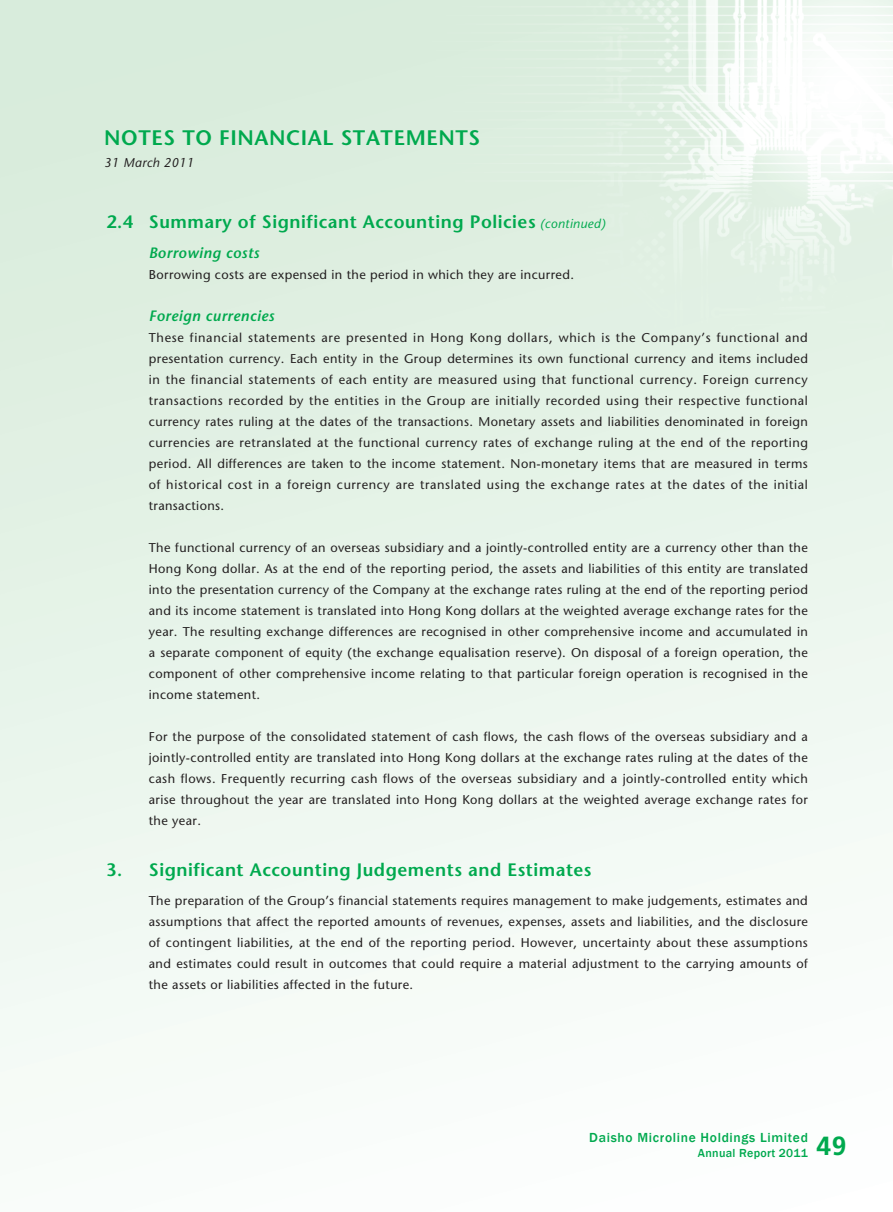
<style>
.page{position:relative;width:893px;height:1212px;background:#fff}
.page>*{position:absolute;margin:0;border:0;box-sizing:border-box;transform-origin:0 0}
.t1{font:600 21px "Stone Sans Std";letter-spacing:.03em;color:#00a94e}
.t2{font:600 18px "Stone Sans Std";letter-spacing:.03em;color:#00a94e}
.t3{font:italic 600 15px "Stone Sans Std";letter-spacing:.03em;color:#00a94e}
.t4{font:500 13.5px "Franklin Gothic";letter-spacing:.05em;color:#00a94e}
.t5{font:500 12.75px/21px "Stone Sans Std";letter-spacing:.03em;color:#231f20;text-align:justify}
.t6{font:italic 500 12.75px "Stone Sans Std";letter-spacing:.03em;color:#231f20}
.t7{font:500 12px "Franklin Gothic";letter-spacing:.025em;color:#00a94e}
.s1{font-weight:500;font-style:italic;font-size:12.75px}
</style>
<div class="page">
<h1 class="t1" style="left:104px;top:129px;width:377px">NOTES TO FINANCIAL STATEMENTS</h1>
<p class="t6" style="left:104px;top:158px;width:92px">31 March 2011</p>
<h2 class="t2" style="left:106px;top:214px;width:501px">2.4 Summary of Significant Accounting Policies <span class="s1">(continued)</span></h2>
<p class="t3" style="left:149px;top:247px;width:112px">Borrowing costs</p>
<p class="t5" style="left:149px;top:265px;width:427px">Borrowing costs are expensed in the period in which they are incurred.</p>
<p class="t3" style="left:149px;top:310px;width:127px">Foreign currencies</p>
<p class="t5" style="left:149px;top:328px;width:661px">These financial statements are presented in Hong Kong dollars, which is the Company’s functional and presentation currency. Each entity in the Group determines its own functional currency and items included in the financial statements of each entity are measured using that functional currency. Foreign currency transactions recorded by the entities in the Group are initially recorded using their respective functional currency rates ruling at the dates of the transactions. Monetary assets and liabilities denominated in foreign currencies are retranslated at the functional currency rates of exchange ruling at the end of the reporting period. All differences are taken to the income statement. Non-monetary items that are measured in terms of historical cost in a foreign currency are translated using the exchange rates at the dates of the initial transactions.</p>
<p class="t5" style="left:149px;top:538px;width:661px">The functional currency of an overseas subsidiary and a jointly-controlled entity are a currency other than the Hong Kong dollar. As at the end of the reporting period, the assets and liabilities of this entity are translated into the presentation currency of the Company at the exchange rates ruling at the end of the reporting period and its income statement is translated into Hong Kong dollars at the weighted average exchange rates for the year. The resulting exchange differences are recognised in other comprehensive income and accumulated in a separate component of equity (the exchange equalisation reserve). On disposal of a foreign operation, the component of other comprehensive income relating to that particular foreign operation is recognised in the income statement.</p>
<p class="t5" style="left:149px;top:727px;width:661px">For the purpose of the consolidated statement of cash flows, the cash flows of the overseas subsidiary and a jointly-controlled entity are translated into Hong Kong dollars at the exchange rates ruling at the dates of the cash flows. Frequently recurring cash flows of the overseas subsidiary and a jointly-controlled entity which arise throughout the year are translated into Hong Kong dollars at the weighted average exchange rates for the year.</p>
<h2 class="t2" style="left:106px;top:862px;width:487px">3. Significant Accounting Judgements and Estimates</h2>
<p class="t5" style="left:149px;top:891px;width:661px">The preparation of the Group’s financial statements requires management to make judgements, estimates and assumptions that affect the reported amounts of revenues, expenses, assets and liabilities, and the disclosure of contingent liabilities, at the end of the reporting period. However, uncertainty about these assumptions and estimates could result in outcomes that could require a material adjustment to the carrying amounts of the assets or liabilities affected in the future.</p>
<p class="t4" style="left:589px;top:1130px;width:220px">Daisho Microline Holdings Limited</p>
<p class="t7" style="left:698px;top:1146px;width:150px">Annual Report 2011 <sup>49</sup></p>
</div>
